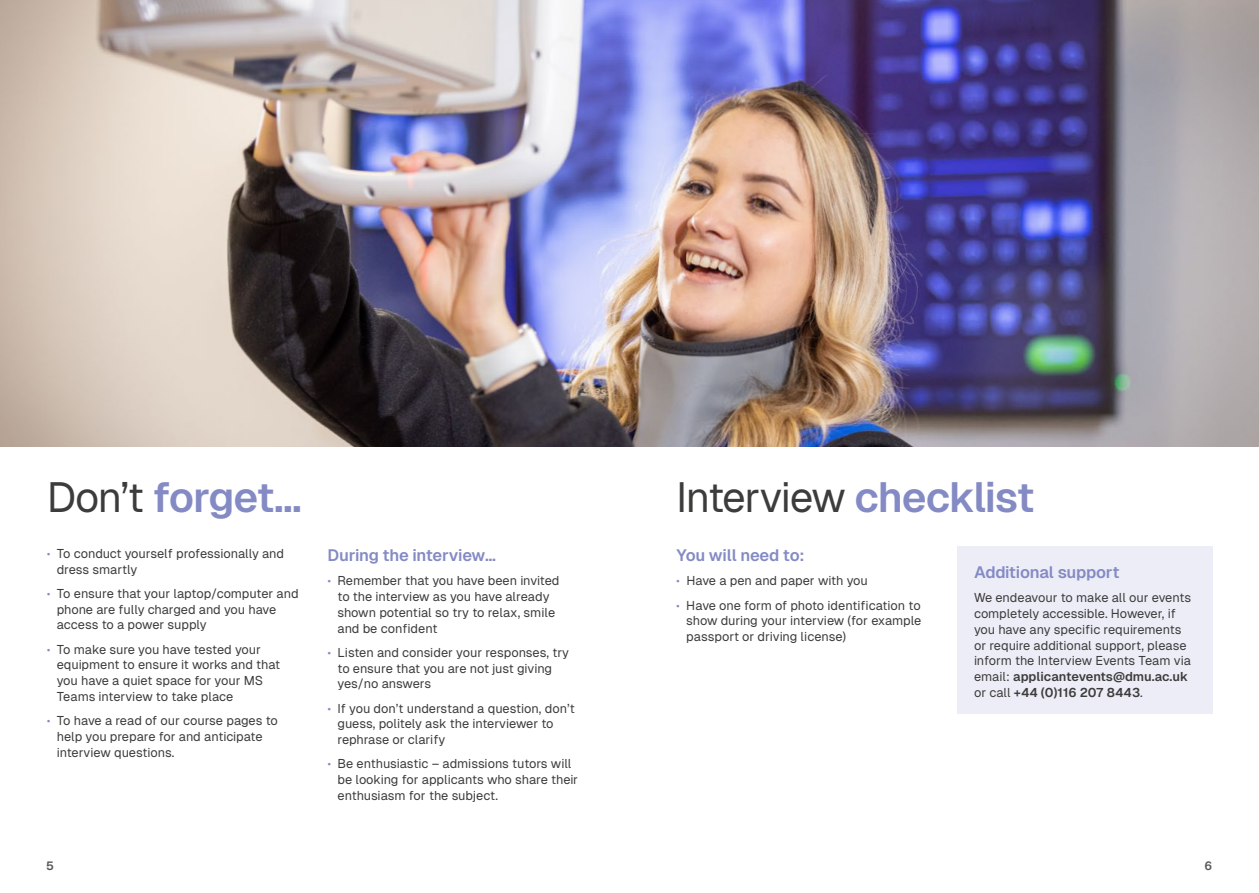
<style>
.page{position:relative;width:1259px;height:893px;background:#fff}
.page>*{position:absolute;margin:0;border:0;box-sizing:border-box;transform-origin:0 0}
.t1{font:42px "Geist";letter-spacing:-.04em;color:#3c3c3b}
.t2{font:600 42px "Geist";letter-spacing:-.045em;color:#848ac4}
.t3{font:600 16.5px "Geist";letter-spacing:-.02em;color:#848ac4}
.t4{font:12.75px/15.8px "Geist";letter-spacing:-.01em;color:#3c3c3b}
.t5{font:600 12px "Geist";color:#575756}
.s1{font-weight:400;color:#3c3c3b}
.s2{color:#848ac4}
.s3{font-weight:600;color:#848ac4}
.s4{font-weight:600}
</style>
<div class="page">
<img style="left:0;top:0;width:1259px;height:446px">
<div style="left:957px;top:546px;width:255px;height:168px;background:#ededf8"></div>
<h1 class="t2" style="left:47px;top:472px;width:257px"><span class="s1">Don’t</span> forget…</h1>
<p class="t4" style="left:57px;top:545px;width:229px;text-indent:-10px"><span class="s2">•</span> To conduct yourself professionally and dress smartly</p>
<p class="t4" style="left:57px;top:585px;width:243px;text-indent:-10px"><span class="s2">•</span> To ensure that your laptop/computer and phone are fully charged and you have access to a power supply</p>
<p class="t4" style="left:57px;top:641px;width:225px;text-indent:-10px"><span class="s2">•</span> To make sure you have tested your equipment to ensure it works and that you have a quiet space for your MS<br>Teams interview to take place</p>
<p class="t4" style="left:57px;top:712px;width:223px;text-indent:-10px"><span class="s2">•</span> To have a read of our course pages to help you prepare for and anticipate interview questions.</p>
<p class="t3" style="left:327px;top:545px;width:170px">During the interview…</p>
<p class="t4" style="left:337px;top:573px;width:223px;text-indent:-10px"><span class="s2">•</span> Remember that you have been invited to the interview as you have already shown potential so try to relax, smile and be confident</p>
<p class="t4" style="left:337px;top:644px;width:233px;text-indent:-10px"><span class="s2">•</span> Listen and consider your responses, try to ensure that you are not just giving yes/no answers</p>
<p class="t4" style="left:337px;top:700px;width:239px;text-indent:-10px"><span class="s2">•</span> If you don’t understand a question, don’t guess, politely ask the interviewer to rephrase or clarify</p>
<p class="t4" style="left:337px;top:756px;width:242px;text-indent:-10px"><span class="s2">•</span> Be enthusiastic – admissions tutors will be looking for applicants who share their enthusiasm for the subject.</p>
<h1 class="t1" style="left:676px;top:472px;width:360px">Interview <span class="s3">checklist</span></h1>
<p class="t3" style="left:676px;top:545px;width:130px">You will need to:</p>
<p class="t4" style="left:676px;top:573px;width:193px"><span class="s2">•</span> Have a pen and paper with you</p>
<p class="t4" style="left:686px;top:597px;width:237px;text-align:justify;text-indent:-10px"><span class="s2">•</span> Have one form of photo identification to show during your interview (for example passport or driving license)</p>
<p class="t3" style="left:974px;top:562px;width:147px">Additional support</p>
<p class="t4" style="left:974px;top:590px;width:219px">We endeavour to make all our events completely accessible. However, if you have any specific requirements or require additional support, please inform the Interview Events Team via email: <span class="s4">applicantevents@dmu.ac.uk </span>or call <span class="s4">+44 (0)116 207 8443</span>.</p>
<p class="t5" style="left:46px;top:859px;width:9px">5</p>
<p class="t5" style="left:1204px;top:859px;width:9px">6</p>
</div>
